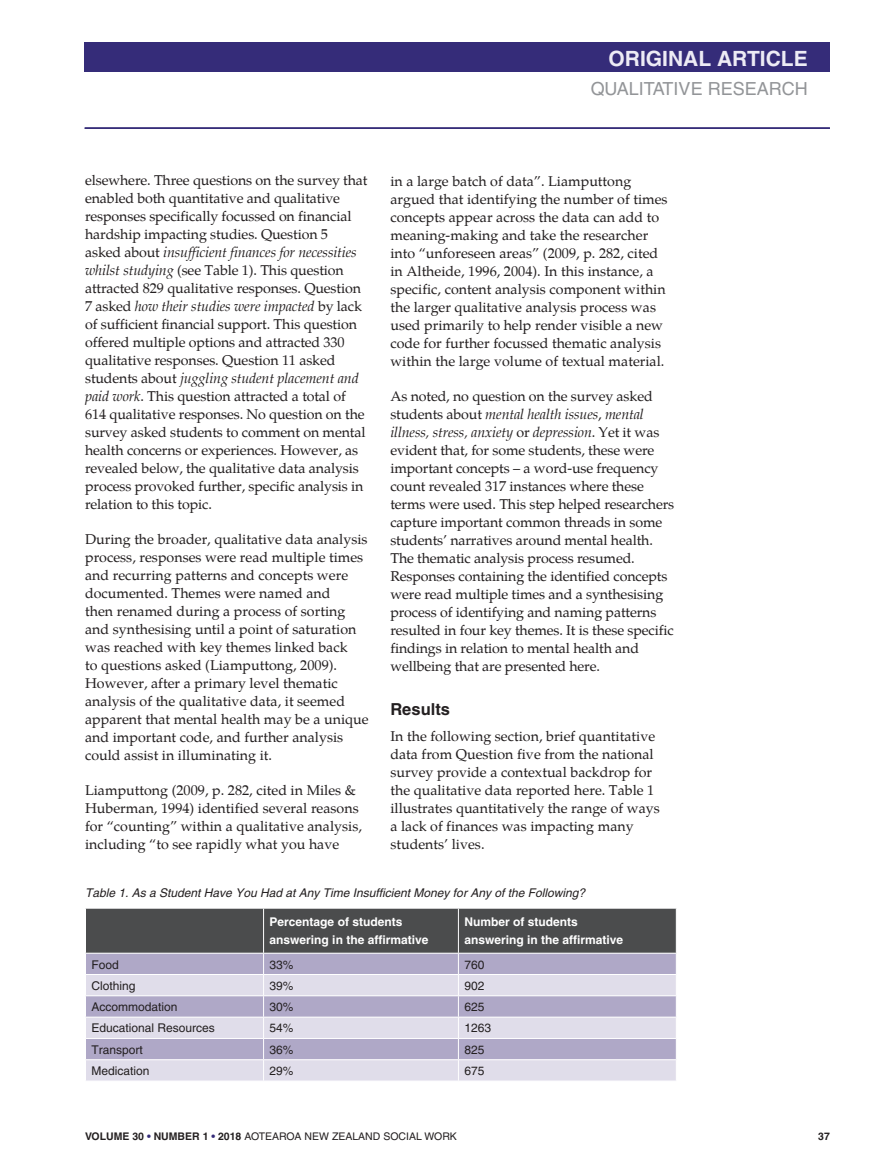
<style>
.page{position:relative;width:881px;height:1170px;background:#fff}
.page>*{position:absolute;margin:0;border:0;box-sizing:border-box;transform-origin:0 0}
.t1{font:700 21px "Helvetica";color:#edebf5}
.t2{font:18px "Helvetica";color:#939598}
.t3{font:700 16.5px "Helvetica";color:#231f20}
.t4{font:14.25px/18px "Palatino";color:#231f20}
.t5{font:12px "Helvetica";color:#231f20}
.t6{font:700 12px/18px "Helvetica";color:#fff}
.t7{font:italic 12px "Helvetica";color:#231f20}
.t8{font:10.5px "Helvetica";color:#231f20}
.t9{font:700 10.5px "Helvetica";color:#231f20}
.s1{font-style:italic}
.s2{font-weight:700}
.s3{font-weight:700;color:#352c79}
</style>
<div class="page">
<div style="left:85px;top:43px;width:744px;height:29px;background:#352c79"></div>
<hr style="left:85px;top:127px;width:744px;height:2px;background:#352c79">
<svg style="left:85px;top:908px;width:591px;height:172px;background:#aaa6b6"></svg>
<h1 class="t1" style="left:608px;top:50px;width:201px">ORIGINAL ARTICLE</h1>
<p class="t2" style="left:590px;top:82px;width:218px">QUALITATIVE RESEARCH</p>
<p class="t4" style="left:85px;top:173px;width:284px">elsewhere. Three questions on the survey that enabled both quantitative and qualitative responses specifically focussed on financial hardship impacting studies. Question 5 asked about <span class="s1">insufficient finances for necessities whilst studying</span> (see Table 1). This question attracted 829 qualitative responses. Question 7 asked <span class="s1">how their studies were impacted</span> by lack of sufficient financial support. This question offered multiple options and attracted 330 qualitative responses. Question 11 asked students about <span class="s1">juggling student placement and paid work</span>. This question attracted a total of 614 qualitative responses. No question on the survey asked students to comment on mental health concerns or experiences. However, as revealed below, the qualitative data analysis process provoked further, specific analysis in relation to this topic.</p>
<p class="t4" style="left:85px;top:532px;width:285px">During the broader, qualitative data analysis process, responses were read multiple times and recurring patterns and concepts were documented. Themes were named and<br>then renamed during a process of sorting and synthesising until a point of saturation was reached with key themes linked back<br>to questions asked (Liamputtong, 2009).<br>However, after a primary level thematic analysis of the qualitative data, it seemed apparent that mental health may be a unique and important code, and further analysis could assist in illuminating it.</p>
<p class="t4" style="left:85px;top:783px;width:278px">Liamputtong (2009, p. 282, cited in Miles &amp; Huberman, 1994) identified several reasons for “counting” within a qualitative analysis, including “to see rapidly what you have</p>
<p class="t4" style="left:390px;top:174px;width:279px">in a large batch of data”. Liamputtong argued that identifying the number of times concepts appear across the data can add to meaning-making and take the researcher into “unforeseen areas” (2009, p. 282, cited in Altheide, 1996, 2004). In this instance, a specific, content analysis component within the larger qualitative analysis process was used primarily to help render visible a new code for further focussed thematic analysis within the large volume of textual material.</p>
<p class="t4" style="left:390px;top:389px;width:285px">As noted, no question on the survey asked students about <span class="s1">mental health issues</span>, <span class="s1">mental illness, stress, anxiety</span> or <span class="s1">depression</span>. Yet it was evident that, for some students, these were important concepts – a word-use frequency count revealed 317 instances where these terms were used. This step helped researchers capture important common threads in some students’ narratives around mental health.<br>The thematic analysis process resumed.<br>Responses containing the identified concepts were read multiple times and a synthesising process of identifying and naming patterns resulted in four key themes. It is these specific findings in relation to mental health and wellbeing that are presented here.</p>
<p class="t3" style="left:390px;top:703px;width:61px">Results</p>
<p class="t4" style="left:390px;top:729px;width:271px">In the following section, brief quantitative data from Question five from the national survey provide a contextual backdrop for the qualitative data reported here. Table 1 illustrates quantitatively the range of ways a lack of finances was impacting many students’ lives.</p>
<p class="t7" style="left:85px;top:888px;width:501px">Table 1. As a Student Have You Had at Any Time Insufficient Money for Any of the Following?</p>
<p class="t6" style="left:269px;top:914px;width:160px">Percentage of students answering in the affirmative</p>
<p class="t6" style="left:464px;top:914px;width:160px">Number of students answering in the affirmative</p>
<p class="t5" style="left:91px;top:959px;width:29px">Food</p>
<p class="t5" style="left:269px;top:959px;width:26px">33%</p>
<p class="t5" style="left:464px;top:959px;width:22px">760</p>
<p class="t5" style="left:91px;top:981px;width:46px">Clothing</p>
<p class="t5" style="left:269px;top:981px;width:26px">39%</p>
<p class="t5" style="left:464px;top:981px;width:22px">902</p>
<p class="t5" style="left:91px;top:1002px;width:88px">Accommodation</p>
<p class="t5" style="left:269px;top:1002px;width:26px">30%</p>
<p class="t5" style="left:464px;top:1002px;width:22px">625</p>
<p class="t5" style="left:91px;top:1023px;width:125px">Educational Resources</p>
<p class="t5" style="left:269px;top:1023px;width:26px">54%</p>
<p class="t5" style="left:464px;top:1023px;width:28px">1263</p>
<p class="t5" style="left:91px;top:1045px;width:53px">Transport</p>
<p class="t5" style="left:269px;top:1045px;width:26px">36%</p>
<p class="t5" style="left:464px;top:1045px;width:22px">825</p>
<p class="t5" style="left:91px;top:1066px;width:60px">Medication</p>
<p class="t5" style="left:269px;top:1066px;width:26px">29%</p>
<p class="t5" style="left:464px;top:1066px;width:22px">675</p>
<p class="t8" style="left:85px;top:1132px;width:373px"><span class="s2">VOLUME 30</span> <span class="s3">•</span> <span class="s2">NUMBER 1</span> <span class="s3">•</span> <span class="s2">2018</span> AOTEAROA NEW ZEALAND SOCIAL WORK</p>
<p class="t9" style="left:817px;top:1132px;width:13px">37</p>
</div>
